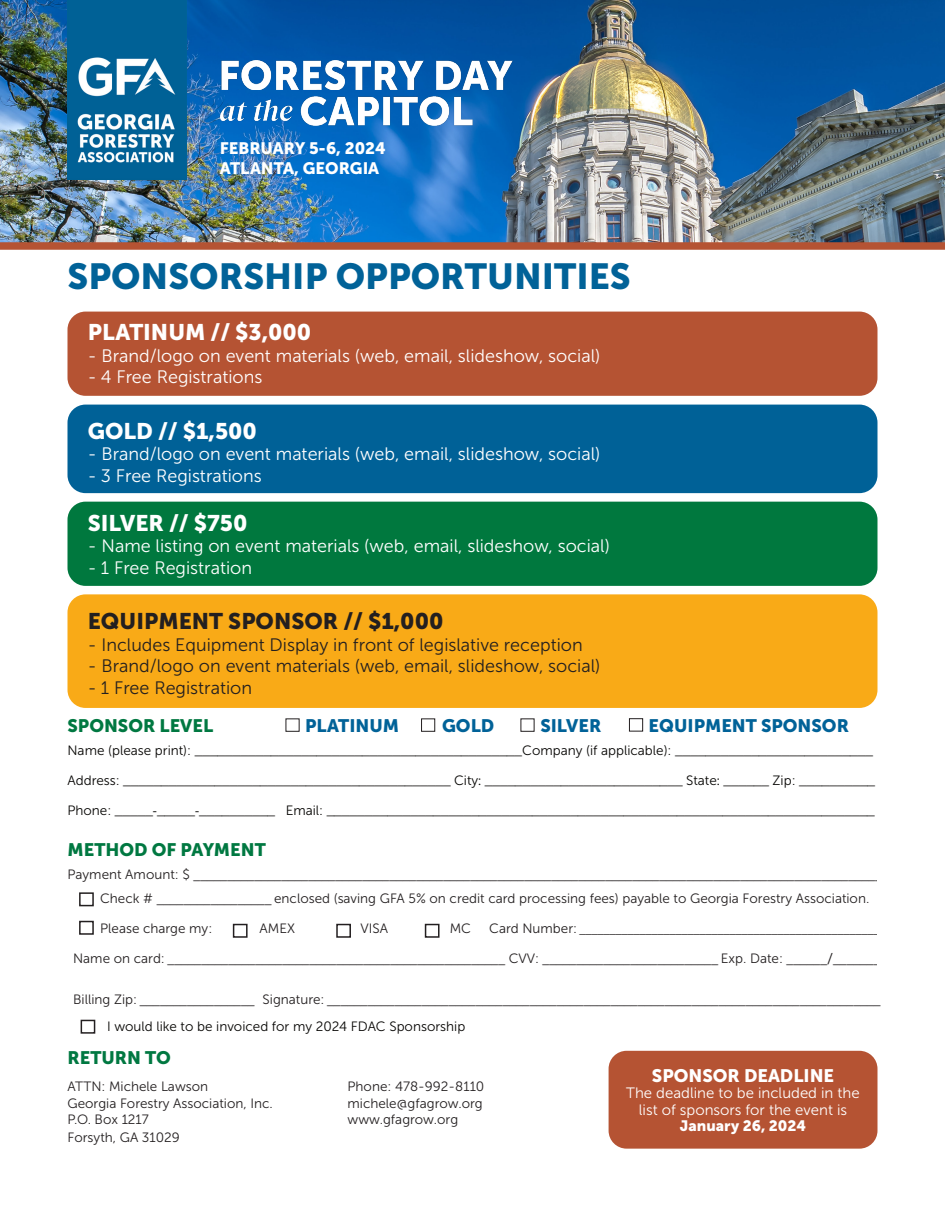
<style>
.page{position:relative;width:945px;height:1215px;background:#fff}
.page>*{position:absolute;margin:0;border:0;box-sizing:border-box;transform-origin:0 0}
.t1{font:36px "Museo Sans 900";color:#016298}
.t2{font:22.5px "Museo Sans 900";color:#fff}
.t3{font:22.5px "Museo Sans 900";color:#231f20}
.t4{font:18px "Museo Sans 300";color:#fff}
.t5{font:18px "Museo Sans 300";color:#231f20}
.t6{font:18px "Museo Sans 900";color:#007841}
.t7{font:18px "Museo Sans 900";color:#016298}
.t8{font:18px "Museo Sans 900";color:#fff}
.t9{font:16.5px "Museo Sans 900";color:#fff}
.t10{font:15px/16.5px "Museo Sans 300";color:#fff;text-align:center}
.t11{font:13.5px "Crete Round";color:#231f20}
.t12{font:13.5px "Proxima Nova";color:#070604}
.t13{font:13.5px/18px "Museo Sans 300";color:#231f20}
.t14{font:13.5px "Museo Sans 300";color:#070604}
.t15{font:12px "Crete Round";color:#231f20}
.s1{font-family:"Museo Sans 300"}
.s2{font-family:"Crete Round"}
.s3{font-family:"Museo Sans 300";font-size:13.5px}
.s4{font-family:"Museo Sans 900"}
</style>
<div class="page">
<div style="left:609px;top:1051px;width:269px;height:98px;background:#b55333;border-radius:18px"></div>
<div style="left:68px;top:594px;width:810px;height:114px;background:#f9aa17;border-radius:18px"></div>
<div style="left:68px;top:312px;width:810px;height:84px;background:#b55333;border-radius:18px"></div>
<div style="left:68px;top:405px;width:810px;height:88px;background:#006197;border-radius:18px"></div>
<div style="left:68px;top:502px;width:810px;height:84px;background:#00783e;border-radius:18px"></div>
<img style="left:0;top:0;width:945px;height:242px">
<div style="left:0;top:242px;width:945px;height:8px;background:#b55333"></div>
<div style="left:79px;top:892px;width:15px;height:14px;border:2px solid #231f20"></div>
<div style="left:233px;top:924px;width:15px;height:14px;border:2px solid #231f20"></div>
<div style="left:336px;top:924px;width:15px;height:14px;border:2px solid #231f20"></div>
<div style="left:425px;top:924px;width:15px;height:14px;border:2px solid #231f20"></div>
<div style="left:79px;top:921px;width:15px;height:14px;border:2px solid #231f20"></div>
<div style="left:286px;top:719px;width:14px;height:13px;border:1px solid #231f20"></div>
<div style="left:421px;top:719px;width:14px;height:13px;border:1px solid #231f20"></div>
<div style="left:521px;top:719px;width:13px;height:13px;border:1px solid #231f20"></div>
<div style="left:629px;top:718px;width:14px;height:13px;border:1px solid #231f20"></div>
<div style="left:81px;top:1020px;width:14px;height:14px;border:2px solid #231f20"></div>
<img style="left:220px;top:45px;width:297px;height:45px">
<img style="left:220px;top:90px;width:281px;height:44px">
<img style="left:68px;top:0;width:118px;height:180px">
<p class="t9" style="left:220px;top:139px;width:168px">FEBRUARY 5-6, 2024</p>
<p class="t9" style="left:220px;top:159px;width:161px">ATLANTA, GEORGIA</p>
<p class="t1" style="left:68px;top:256px;width:565px">SPONSORSHIP OPPORTUNITIES</p>
<p class="t2" style="left:88px;top:320px;width:225px">PLATINUM // $3,000</p>
<p class="t4" style="left:88px;top:346px;width:514px">- Brand/logo on event materials (web, email, slideshow, social)</p>
<p class="t4" style="left:88px;top:367px;width:176px">- 4 Free Registrations</p>
<p class="t2" style="left:88px;top:418px;width:171px">GOLD // $1,500</p>
<p class="t4" style="left:88px;top:444px;width:514px">- Brand/logo on event materials (web, email, slideshow, social)</p>
<p class="t4" style="left:88px;top:466px;width:176px">- 3 Free Registrations</p>
<p class="t2" style="left:88px;top:510px;width:161px">SILVER // $750</p>
<p class="t4" style="left:88px;top:536px;width:524px">- Name listing on event materials (web, email, slideshow, social)</p>
<p class="t4" style="left:88px;top:558px;width:166px">- 1 Free Registration</p>
<p class="t3" style="left:88px;top:608px;width:357px">EQUIPMENT SPONSOR // $1,000</p>
<p class="t5" style="left:88px;top:635px;width:497px">- Includes Equipment Display in front of legislative reception</p>
<p class="t5" style="left:88px;top:656px;width:514px">- Brand/logo on event materials (web, email, slideshow, social)</p>
<p class="t5" style="left:88px;top:678px;width:166px">- 1 Free Registration</p>
<p class="t6" style="left:68px;top:715px;width:147px">SPONSOR LEVEL</p>
<p class="t7" style="left:305px;top:715px;width:95px">PLATINUM</p>
<p class="t7" style="left:442px;top:715px;width:54px">GOLD</p>
<p class="t7" style="left:540px;top:715px;width:62px">SILVER</p>
<p class="t7" style="left:649px;top:715px;width:202px">EQUIPMENT SPONSOR</p>
<p class="t12" style="left:68px;top:741px;width:807px"><span class="s1">Name (please print):</span> ___________________________________________<span class="s1">Company (if applicable):</span> __________________________</p>
<p class="t12" style="left:68px;top:770px;width:809px"><span class="s1">Address:</span> ___________________________________________ <span class="s1">City</span>: __________________________ <span class="s1">State</span>: ______ <span class="s1">Zip:</span> __________</p>
<p class="t12" style="left:68px;top:800px;width:809px"><span class="s1">Phone:</span> _____-_____-__________ <span class="s1">Email:</span> ________________________________________________________________________</p>
<p class="t6" style="left:68px;top:839px;width:200px">METHOD OF PAYMENT</p>
<p class="t11" style="left:68px;top:865px;width:836px"><span class="s1">Payment Amount: $</span> _________________________________________________________________________________________________________</p>
<p class="t13" style="left:100px;top:890px;width:771px">Check # <span class="s2">_________________</span> enclosed (saving GFA 5% on credit card processing fees) payable to Georgia Forestry Association.</p>
<p class="t13" style="left:100px;top:920px;width:114px">Please charge my:</p>
<p class="t13" style="left:260px;top:920px;width:37px">AMEX</p>
<p class="t13" style="left:360px;top:920px;width:29px">VISA</p>
<p class="t13" style="left:450px;top:920px;width:23px">MC</p>
<p class="t15" style="left:489px;top:921px;width:398px"><span class="s3">Card Number:</span> ___________________________________________________</p>
<p class="t11" style="left:73px;top:950px;width:809px"><span class="s1">Name on card:</span> __________________________________________________ <span class="s1">CVV:</span> __________________________ <span class="s1">Exp. Date:</span> ______/_______</p>
<p class="t11" style="left:73px;top:990px;width:809px"><span class="s1">Billing Zip:</span> _________________ <span class="s1">Signature:</span> __________________________________________________________________________________</p>
<p class="t14" style="left:107px;top:1019px;width:360px">I would like to be invoiced for my 2024 FDAC Sponsorship</p>
<p class="t6" style="left:68px;top:1048px;width:105px">RETURN TO</p>
<p class="t13" style="left:68px;top:1078px;width:142px">ATTN: Michele Lawson</p>
<p class="t13" style="left:68px;top:1094px;width:207px">Georgia Forestry Association, Inc.</p>
<p class="t13" style="left:68px;top:1110px;width:114px">P.O. Box 1217<br>Forsyth, GA 31029</p>
<p class="t13" style="left:348px;top:1078px;width:138px">Phone: 478-992-8110</p>
<p class="t13" style="left:348px;top:1095px;width:137px;line-height:16.2px">michele@gfagrow.org www.gfagrow.org</p>
<p class="t8" style="left:652px;top:1065px;width:184px">SPONSOR DEADLINE</p>
<p class="t10" style="left:626px;top:1085px;width:235px">The deadline to be included in the list of sponsors for the event is<br><span class="s4">January 26, 2024</span></p>
</div>
